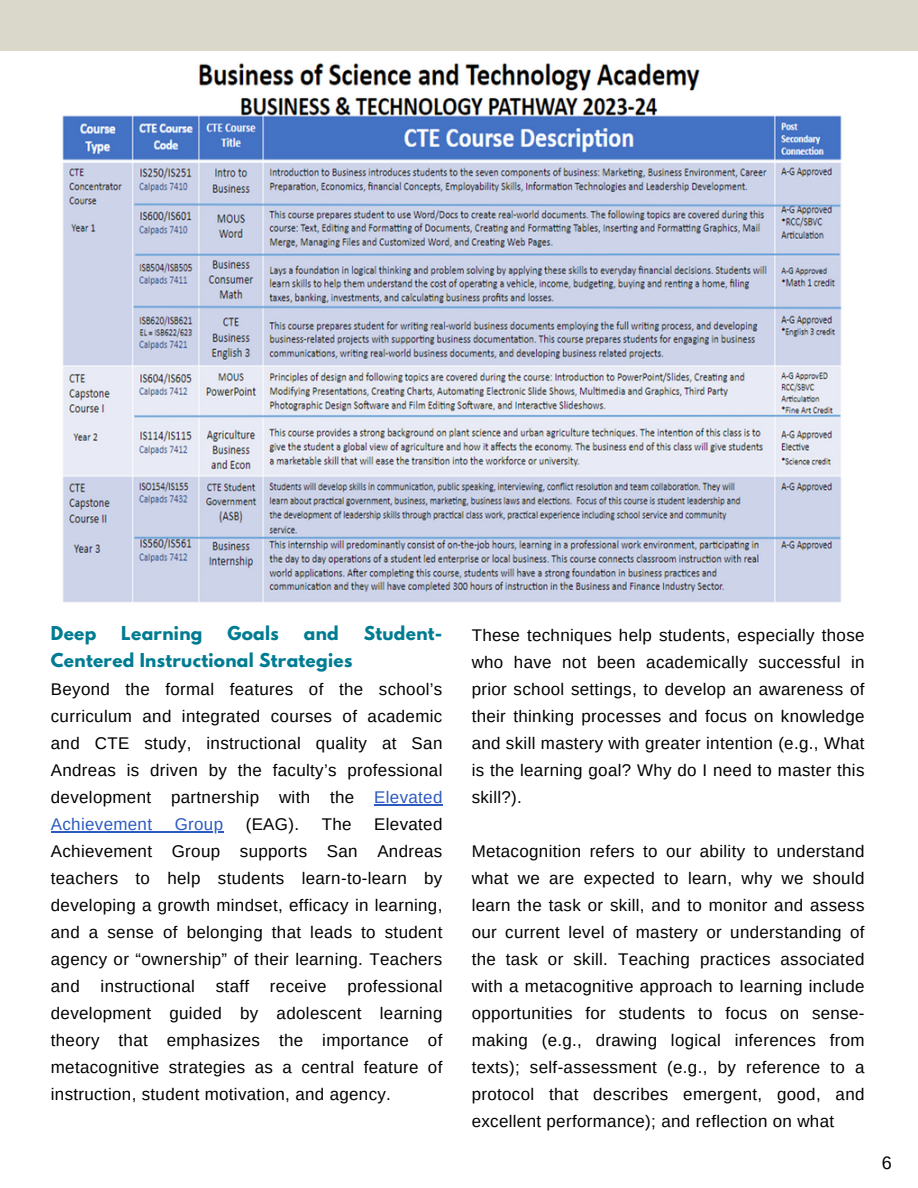
<style>
.page{position:relative;width:918px;height:1188px;background:#fff}
.page>*{position:absolute;margin:0;border:0;box-sizing:border-box;transform-origin:0 0}
.t1{font:18px "Arimo";color:#000}
.t2{font:16.95px/27px "Arimo";letter-spacing:.02em;color:#000;text-align:justify}
.t3{font:700 16.95px "League Spartan";letter-spacing:.02em;color:#007c92}
.t4{font:16.95px "Arimo";letter-spacing:.02em;color:#2c5ac1}
.s1{color:#2c5ac1}
</style>
<div class="page">
<div style="left:0;top:0;width:918px;height:51px;background:#dad7cb"></div>
<img style="left:62px;top:63px;width:780px;height:540px">
<hr style="left:374px;top:804px;width:69px;height:1px;background:#2c5ac1">
<hr style="left:51px;top:831px;width:172px;height:1px;background:#2c5ac1">
<p class="t3" style="left:51px;top:625px;width:47px">Deep</p>
<p class="t3" style="left:121px;top:625px;width:83px">Learning</p>
<p class="t3" style="left:227px;top:625px;width:53px">Goals</p>
<p class="t3" style="left:304px;top:625px;width:37px">and</p>
<p class="t3" style="left:364px;top:625px;width:80px">Student-</p>
<p class="t3" style="left:51px;top:652px;width:303px">Centered Instructional Strategies</p>
<p class="t2" style="left:51px;top:676px;width:393px">Beyond the formal features of the school’s curriculum and integrated courses of academic and CTE study, instructional quality at San Andreas is driven by the faculty’s professional development partnership with the <span class="s1">Elevated Achievement</span></p>
<p class="t2" style="left:51px;top:811px;width:393px;text-indent:323px">Elevated Achievement Group supports San Andreas teachers to help students learn-to-learn by developing a growth mindset, efficacy in learning, and a sense of belonging that leads to student agency or “ownership” of their learning. Teachers and instructional staff receive professional development guided by adolescent learning theory that emphasizes the importance of metacognitive strategies as a central feature of instruction, student motivation, and agency.</p>
<p class="t4" style="left:175px;top:815px;width:50px">Group</p>
<p class="t2" style="left:246px;top:811px;width:55px">(EAG).</p>
<p class="t2" style="left:322px;top:811px;width:31px">The</p>
<p class="t2" style="left:472px;top:622px;width:394px">These techniques help students, especially those who have not been academically successful in prior school settings, to develop an awareness of their thinking processes and focus on knowledge and skill mastery with greater intention (e.g., What is the learning goal? Why do I need to master this skill?).</p>
<p class="t2" style="left:472px;top:838px;width:394px">Metacognition refers to our ability to understand what we are expected to learn, why we should learn the task or skill, and to monitor and assess our current level of mastery or understanding of the task or skill. Teaching practices associated with a metacognitive approach to learning include opportunities for students to focus on sense&shy;making (e.g., drawing logical inferences from texts); self-assessment (e.g., by reference to a protocol that describes emergent, good, and excellent performance); and reflection on what</p>
<p class="t1" style="left:882px;top:1153px;width:12px">6</p>
</div>
